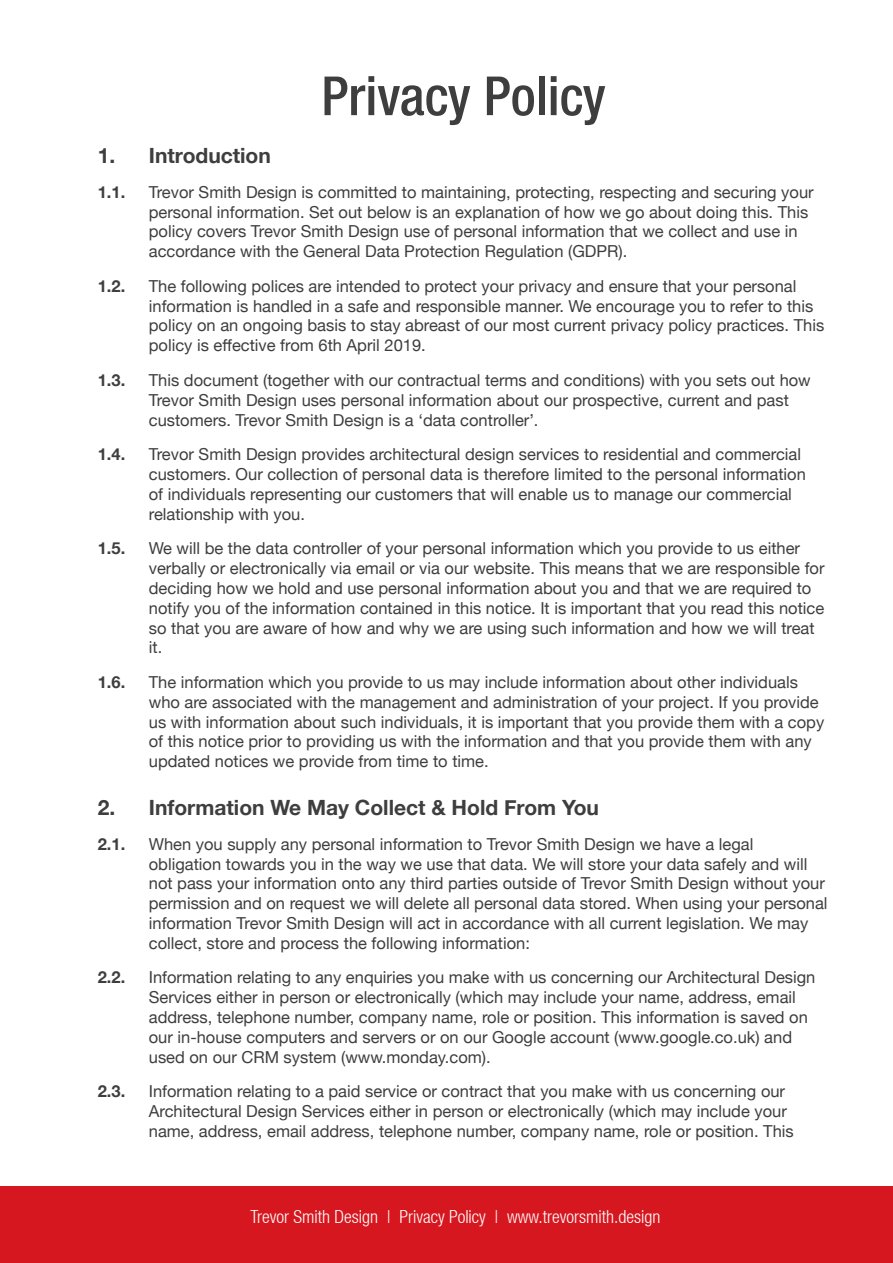
<style>
.page{position:relative;width:893px;height:1263px;background:#fff}
.page>*{position:absolute;margin:0;border:0;box-sizing:border-box;transform-origin:0 0}
.TCS_Body{font:500 condensed 54px "Helvetica Neue";color:#3e3e3f}
.TCS_Body-2{font:700 21px "Helvetica Neue";color:#3e3e3f}
.t1{font:300 condensed 18px "Helvetica Neue";color:#fff}
.TCS_Body-3{font:16.5px/19.8px "Helvetica Neue";color:#3e3e3f}
.TCS_Body-4{font:700 16.5px "Helvetica Neue";color:#3e3e3f}
</style>
<div class="page">
<div style="left:0;top:1186px;width:893px;height:77px;background:#d7171f"></div>
<p class="TCS_Body" style="left:321px;top:64px;width:286px">Privacy Policy</p>
<p class="TCS_Body-2" style="left:98px;top:139px;width:175px">1. Introduction</p>
<p class="TCS_Body-4" style="left:98px;top:179px;width:29px">1.1.</p>
<p class="TCS_Body-3" style="left:149px;top:183px;width:666px">Trevor Smith Design is committed to maintaining, protecting, respecting and securing your personal information. Set out below is an explanation of how we go about doing this. This policy covers Trevor Smith Design use of personal information that we collect and use in accordance with the General Data Protection Regulation (GDPR).</p>
<p class="TCS_Body-4" style="left:98px;top:273px;width:29px">1.2.</p>
<p class="TCS_Body-3" style="left:149px;top:277px;width:677px">The following polices are intended to protect your privacy and ensure that your personal information is handled in a safe and responsible manner. We encourage you to refer to this policy on an ongoing basis to stay abreast of our most current privacy policy practices. This policy is effective from 6th April 2019.</p>
<p class="TCS_Body-4" style="left:98px;top:367px;width:29px">1.3.</p>
<p class="TCS_Body-3" style="left:149px;top:371px;width:663px">This document (together with our contractual terms and conditions) with you sets out how<br>Trevor Smith Design uses personal information about our prospective, current and past customers. Trevor Smith Design is a ‘data controller’.</p>
<p class="TCS_Body-4" style="left:98px;top:441px;width:29px">1.4.</p>
<p class="TCS_Body-3" style="left:149px;top:445px;width:659px">Trevor Smith Design provides architectural design services to residential and commercial customers. Our collection of personal data is therefore limited to the personal information of individuals representing our customers that will enable us to manage our commercial relationship with you.</p>
<p class="TCS_Body-4" style="left:98px;top:535px;width:29px">1.5.</p>
<p class="TCS_Body-3" style="left:149px;top:539px;width:677px">We will be the data controller of your personal information which you provide to us either verbally or electronically via email or via our website. This means that we are responsible for deciding how we hold and use personal information about you and that we are required to notify you of the information contained in this notice. It is important that you read this notice so that you are aware of how and why we are using such information and how we will treat it.</p>
<p class="TCS_Body-4" style="left:98px;top:669px;width:29px">1.6.</p>
<p class="TCS_Body-3" style="left:149px;top:673px;width:677px">The information which you provide to us may include information about other individuals who are associated with the management and administration of your project. If you provide us with information about such individuals, it is important that you provide them with a copy of this notice prior to providing us with the information and that you provide them with any updated notices we provide from time to time.</p>
<p class="TCS_Body-2" style="left:98px;top:791px;width:503px">2. Information We May Collect &amp; Hold From You</p>
<p class="TCS_Body-4" style="left:98px;top:831px;width:29px">2.1.</p>
<p class="TCS_Body-3" style="left:149px;top:835px;width:680px">When you supply any personal information to Trevor Smith Design we have a legal obligation towards you in the way we use that data. We will store your data safely and will not pass your information onto any third parties outside of Trevor Smith Design without your permission and on request we will delete all personal data stored. When using your personal information Trevor Smith Design will act in accordance with all current legislation. We may collect, store and process the following information:</p>
<p class="TCS_Body-4" style="left:98px;top:965px;width:29px">2.2.</p>
<p class="TCS_Body-3" style="left:149px;top:969px;width:668px">Information relating to any enquiries you make with us concerning our Architectural Design Services either in person or electronically (which may include your name, address, email address, telephone number, company name, role or position. This information is saved on our in-house computers and servers or on our Google account (www.google.co.uk) and used on our CRM system (www.monday.com).</p>
<p class="TCS_Body-4" style="left:98px;top:1078px;width:29px">2.3.</p>
<p class="TCS_Body-3" style="left:149px;top:1082px;width:646px">Information relating to a paid service or contract that you make with us concerning our<br>Architectural Design Services either in person or electronically (which may include your name, address, email address, telephone number, company name, role or position. This</p>
<p class="t1" style="left:251px;top:1206px;width:411px">Trevor Smith Design | Privacy Policy | www.trevorsmith.design</p>
</div>
